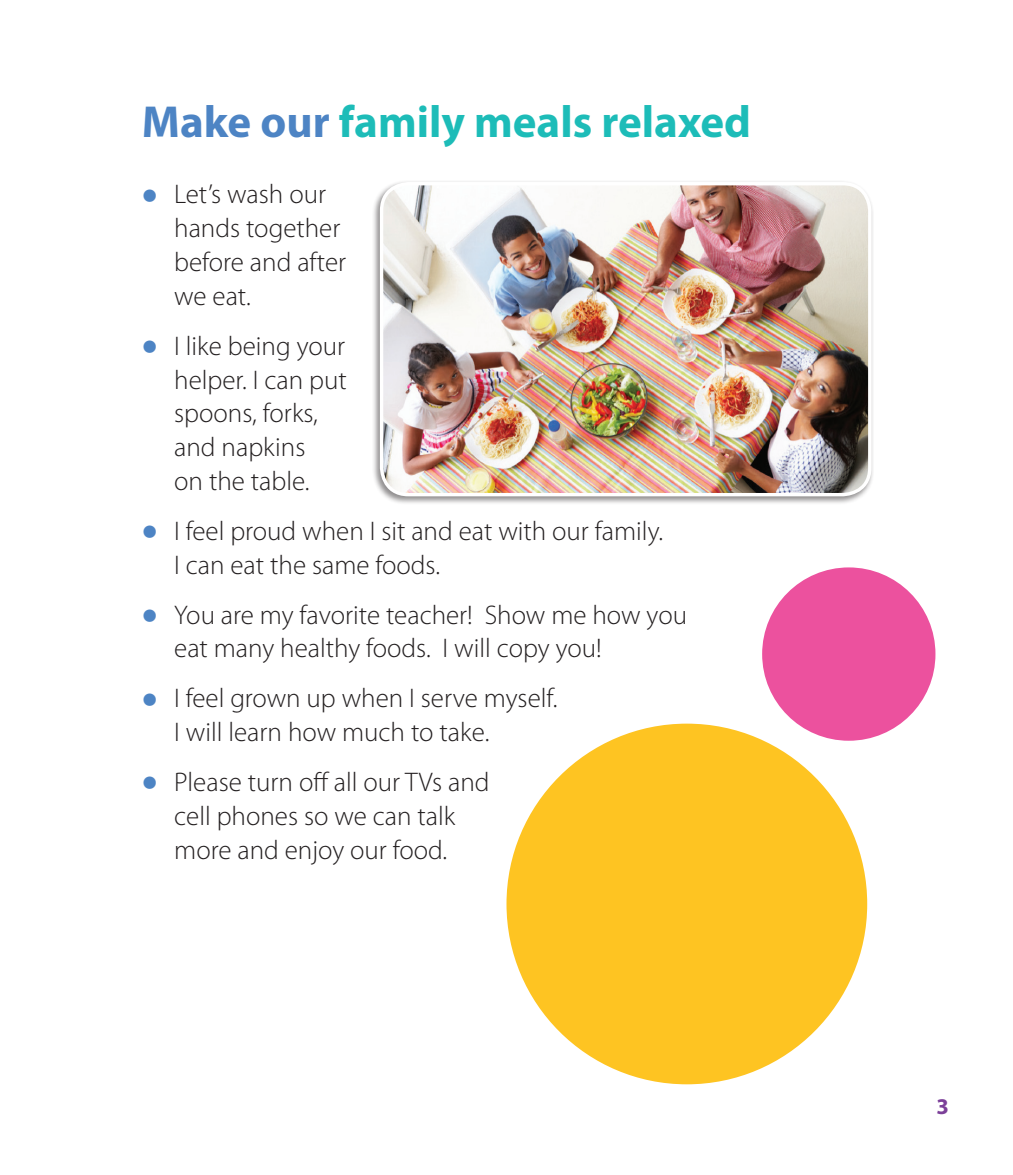
<style>
.page{position:relative;width:1013px;height:1175px;background:#fff}
.page>*{position:absolute;margin:0;border:0;box-sizing:border-box;transform-origin:0 0}
.t1{font:700 45px "Myriad Pro";color:#1dbcb8}
.t2{font:300 27px/33.8px "Myriad Pro";color:#231f20}
.t3{font:700 22.5px "Myriad Pro";color:#7c4099}
.s1{color:#4d84c4}
.s2{font-weight:700;font-size:47.25px;color:#4d84c4}
</style>
<div class="page">
<div style="left:506px;top:723px;width:361px;height:361px;background:#fec422;border-radius:50%"></div>
<div style="left:762px;top:567px;width:173px;height:173px;background:#ec519e;border-radius:50%"></div>
<div style="left:372px;top:180px;width:502px;height:324px;background:#231f20;opacity:.5"></div>
<img style="left:381px;top:184px;width:488px;height:310px">
<div style="left:380px;top:182px;width:491px;height:314px;border:3px solid #fff;border-radius:27px"></div>
<h1 class="t1" style="left:142px;top:93px;width:610px"><span class="s1">Make our</span> family meals relaxed</h1>
<p class="t2" style="left:174px;top:177px;width:173px;text-indent:-32px"><span class="s2">•</span> Let’s wash our hands together before and after we eat.</p>
<p class="t2" style="left:174px;top:328px;width:174px;text-indent:-32px"><span class="s2">•</span> I like being your helper. I can put spoons, forks, and napkins<br>on the table.</p>
<p class="t2" style="left:174px;top:513px;width:490px;text-indent:-32px"><span class="s2">•</span> I feel proud when I sit and eat with our family.<br>I can eat the same foods.</p>
<p class="t2" style="left:174px;top:597px;width:514px;text-indent:-32px"><span class="s2">•</span> You are my favorite teacher! Show me how you eat many healthy foods. I will copy you!</p>
<p class="t2" style="left:174px;top:681px;width:385px;text-indent:-32px"><span class="s2">•</span> I feel grown up when I serve myself.<br>I will learn how much to take.</p>
<p class="t2" style="left:142px;top:765px;width:349px;text-align:center"><span class="s2">•</span> Please turn off all our TVs and cell phones so we can talk<br>more and enjoy our food.</p>
<p class="t3" style="left:936px;top:1091px;width:14px">3</p>
</div>
